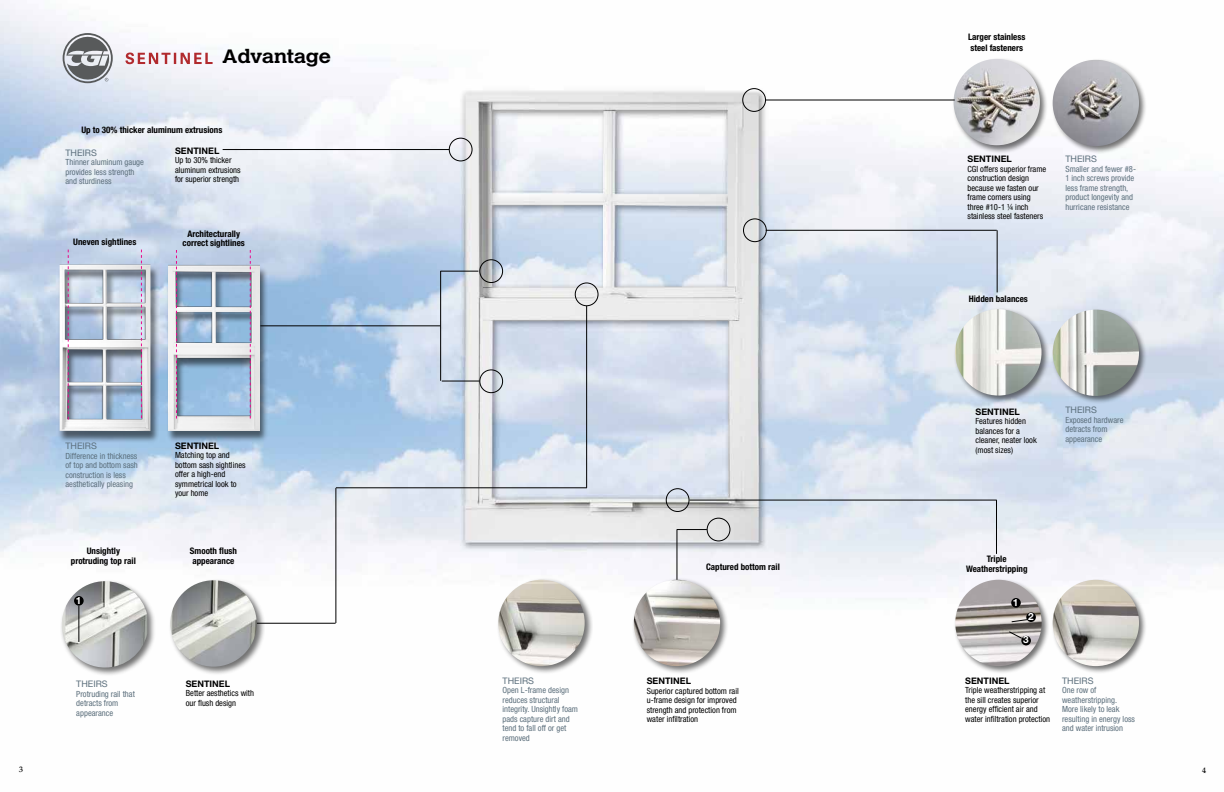
<style>
.page{position:relative;width:1224px;height:792px;background:#fff}
.page>*{position:absolute;margin:0;border:0;box-sizing:border-box;transform-origin:0 0}
.t1{font:700 19.2px "Calvert MT Std";letter-spacing:-.01em;color:#000;scale:1.1 1}
.t2{font:700 10px "Helvetica Neue LT Std";color:#fff}
.t3{font:700 condensed 9px/10px "Helvetica Neue LT Std";color:#000;text-align:center}
.t4{font:700 9px "Helvetica Neue LT Std";color:#000}
.t5{font:9px "Helvetica Neue LT Std";color:#5c6f7c}
.t6{font:condensed 8.5px/9.5px "Helvetica Neue LT Std";color:#000}
.t7{font:condensed 8.5px/9.5px "Helvetica Neue LT Std";color:#5c6f7c}
.t8{font:500 8px "Palatino LT Std";color:#000}
</style>
<div class="page">
<img style="left:0;top:0;width:603px;height:623px">
<div style="left:166px;top:266px;width:103px;height:176px;background:#000;opacity:.55"></div>
<img style="left:168px;top:263px;width:92px;height:167px">
<div style="left:57px;top:266px;width:102px;height:177px;background:#000;opacity:.55"></div>
<img style="left:60px;top:264px;width:90px;height:167px">
<svg style="left:68px;top:250px;width:1px;height:170px"></svg>
<svg style="left:141px;top:250px;width:1px;height:168px"></svg>
<svg style="left:176px;top:250px;width:1px;height:169px"></svg>
<svg style="left:250px;top:250px;width:1px;height:169px"></svg>
<div style="left:480px;top:259px;width:23px;height:24px;border:1px solid #000;border-radius:50%"></div>
<div style="left:480px;top:370px;width:23px;height:23px;border:1px solid #000;border-radius:50%"></div>
<svg style="left:63px;top:33px;width:50px;height:50px;background:#9da0a4"></svg>
<svg style="left:125px;top:53px;width:88px;height:11px"></svg>
<div style="left:575px;top:283px;width:23px;height:23px;border:1px solid #000;border-radius:50%"></div>
<div style="left:497px;top:578px;width:96px;height:97px;background:#000;opacity:.55"></div>
<img style="left:498px;top:580px;width:87px;height:86px;border-radius:43px">
<hr style="left:441px;top:271px;width:37px;height:1px;background:#000">
<hr style="left:442px;top:381px;width:38px;height:1px;background:#000">
<hr style="left:440px;top:271px;width:1px;height:110px;background:#000">
<hr style="left:260px;top:326px;width:180px;height:1px;background:#000">
<hr style="left:586px;top:306px;width:1px;height:182px;background:#000">
<hr style="left:336px;top:488px;width:251px;height:1px;background:#000">
<hr style="left:336px;top:488px;width:1px;height:135px;background:#000">
<hr style="left:257px;top:623px;width:79px;height:1px;background:#000">
<div style="left:449px;top:138px;width:23px;height:23px;border:1px solid #000;border-radius:50%"></div>
<hr style="left:223px;top:149px;width:226px;height:1px;background:#000">
<div style="left:60px;top:579px;width:96px;height:97px;background:#000;opacity:.55"></div>
<img style="left:62px;top:581px;width:85px;height:87px">
<div style="left:74px;top:596px;width:10px;height:10px;background:#000;border-radius:50%"></div>
<hr style="left:79px;top:606px;width:1px;height:36px;background:#000">
<div style="left:169px;top:578px;width:96px;height:98px;background:#000;opacity:.55"></div>
<img style="left:170px;top:580px;width:87px;height:87px;border-radius:43px">
<img style="left:603px;top:88px;width:621px;height:512px">
<div style="left:742px;top:88px;width:24px;height:24px;border:1px solid #000;border-radius:50%"></div>
<div style="left:666px;top:488px;width:23px;height:24px;border:1px solid #000;border-radius:50%"></div>
<div style="left:743px;top:219px;width:24px;height:23px;border:1px solid #000;border-radius:50%"></div>
<div style="left:632px;top:578px;width:97px;height:97px;background:#000;opacity:.55"></div>
<img style="left:634px;top:580px;width:86px;height:86px;border-radius:43px">
<div style="left:1051px;top:308px;width:96px;height:96px;background:#000;opacity:.55"></div>
<img style="left:1053px;top:310px;width:86px;height:86px;border-radius:43px">
<div style="left:953px;top:308px;width:97px;height:96px;background:#000;opacity:.55"></div>
<img style="left:955px;top:309px;width:87px;height:87px;border-radius:43px">
<div style="left:1051px;top:578px;width:96px;height:96px;background:#000;opacity:.55"></div>
<img style="left:1053px;top:580px;width:86px;height:86px;border-radius:43px">
<div style="left:954px;top:578px;width:96px;height:96px;background:#000;opacity:.55"></div>
<img style="left:955px;top:580px;width:87px;height:86px;border-radius:43px">
<div style="left:1011px;top:598px;width:10px;height:10px;background:#000;border-radius:50%"></div>
<div style="left:1026px;top:612px;width:10px;height:10px;background:#000;border-radius:50%"></div>
<div style="left:1021px;top:636px;width:10px;height:9px;background:#000;border-radius:50%"></div>
<svg style="left:1011px;top:619px;width:17px;height:3px"></svg>
<svg style="left:1009px;top:631px;width:13px;height:8px"></svg>
<div style="left:707px;top:518px;width:23px;height:23px;border:1px solid #000;border-radius:50%"></div>
<div style="left:1051px;top:58px;width:96px;height:96px;background:#000;opacity:.55"></div>
<img style="left:1053px;top:60px;width:86px;height:86px;border-radius:43px">
<div style="left:952px;top:57px;width:96px;height:97px;background:#000;opacity:.55"></div>
<img style="left:954px;top:59px;width:86px;height:86px;border-radius:43px">
<hr style="left:690px;top:500px;width:307px;height:1px;background:#000">
<hr style="left:996px;top:500px;width:1px;height:54px;background:#000">
<hr style="left:766px;top:230px;width:231px;height:1px;background:#000">
<hr style="left:997px;top:230px;width:1px;height:62px;background:#000">
<hr style="left:766px;top:100px;width:189px;height:1px;background:#000">
<hr style="left:677px;top:529px;width:30px;height:1px;background:#000">
<hr style="left:677px;top:529px;width:1px;height:51px;background:#000">
<h1 class="t1" style="left:222px;top:45px;width:101px">Advantage</h1>
<p class="t3" style="left:81px;top:125px;width:143px">Up to 30% thicker aluminum extrusions</p>
<p class="t4" style="left:175px;top:145px;width:46px">SENTINEL</p>
<p class="t6" style="left:175px;top:156px;width:67px">Up to 30% thicker aluminum extrusions for superior strength</p>
<p class="t5" style="left:66px;top:147px;width:33px">THEIRS</p>
<p class="t7" style="left:65px;top:158px;width:80px">Thinner aluminum gauge provides less strength and sturdiness</p>
<p class="t3" style="left:73px;top:237px;width:65px">Uneven sightlines</p>
<p class="t3" style="left:183px;top:229px;width:64px;line-height:9px">Architecturally correct sightlines</p>
<p class="t5" style="left:66px;top:441px;width:33px">THEIRS</p>
<p class="t7" style="left:65px;top:451px;width:74px">Difference in thickness of top and bottom sash construction is less aesthetically pleasing</p>
<p class="t4" style="left:175px;top:440px;width:46px">SENTINEL</p>
<p class="t6" style="left:175px;top:451px;width:72px">Matching top and bottom sash sightlines offer a high-end symmetrical look to your home</p>
<p class="t3" style="left:71px;top:546px;width:67px">Unsightly protruding top rail</p>
<p class="t3" style="left:190px;top:546px;width:49px;text-align:left">Smooth flush appearance</p>
<p class="t2" style="left:76px;top:594px;width:7px">1</p>
<p class="t5" style="left:76px;top:679px;width:33px">THEIRS</p>
<p class="t7" style="left:76px;top:689px;width:60px">Protruding rail that detracts from appearance</p>
<p class="t4" style="left:186px;top:678px;width:46px">SENTINEL</p>
<p class="t6" style="left:186px;top:689px;width:70px">Better aesthetics with our flush design</p>
<p class="t5" style="left:503px;top:675px;width:33px">THEIRS</p>
<p class="t7" style="left:503px;top:686px;width:77px">Open L-frame design reduces structural integrity. Unsightly foam pads capture dirt and tend to fall off or get removed</p>
<p class="t3" style="left:706px;top:562px;width:75px">Captured bottom rail</p>
<p class="t4" style="left:647px;top:676px;width:46px">SENTINEL</p>
<p class="t6" style="left:647px;top:686px;width:94px">Superior captured bottom rail u-frame design for improved strength and protection from water infiltration</p>
<p class="t3" style="left:968px;top:31px;width:59px;line-height:11px;text-align:left">Larger stainless steel fasteners</p>
<p class="t4" style="left:968px;top:153px;width:46px">SENTINEL</p>
<p class="t6" style="left:968px;top:164px;width:80px">CGI offers superior frame construction design because we fasten our frame corners using three #10-1 ¼ inch stainless steel fasteners</p>
<p class="t5" style="left:1065px;top:154px;width:33px">THEIRS</p>
<p class="t7" style="left:1065px;top:164px;width:72px">Smaller and fewer #8-<br>1 inch screws provide less frame strength, product longevity and hurricane resistance</p>
<p class="t3" style="left:969px;top:294px;width:61px">Hidden balances</p>
<p class="t4" style="left:976px;top:406px;width:46px">SENTINEL</p>
<p class="t6" style="left:976px;top:416px;width:63px">Features hidden balances for a cleaner, neater look (most sizes)</p>
<p class="t5" style="left:1065px;top:405px;width:33px">THEIRS</p>
<p class="t7" style="left:1065px;top:415px;width:60px">Exposed hardware detracts from appearance</p>
<p class="t3" style="left:966px;top:554px;width:63px">Triple<br>Weatherstripping</p>
<p class="t2" style="left:1013px;top:596px;width:7px">1</p>
<p class="t2" style="left:1028px;top:610px;width:7px">2</p>
<p class="t2" style="left:1023px;top:634px;width:7px">3</p>
<p class="t4" style="left:965px;top:675px;width:46px">SENTINEL</p>
<p class="t6" style="left:965px;top:685px;width:86px">Triple weatherstripping at the sill creates superior energy efficient air and water infiltration protection</p>
<p class="t5" style="left:1062px;top:675px;width:33px">THEIRS</p>
<p class="t7" style="left:1062px;top:686px;width:74px">One row of weatherstripping.<br>More likely to leak resulting in energy loss and water intrusion</p>
<p class="t8" style="left:19px;top:765px;width:5px">3</p>
<p class="t8" style="left:1202px;top:765px;width:5px">4</p>
</div>
